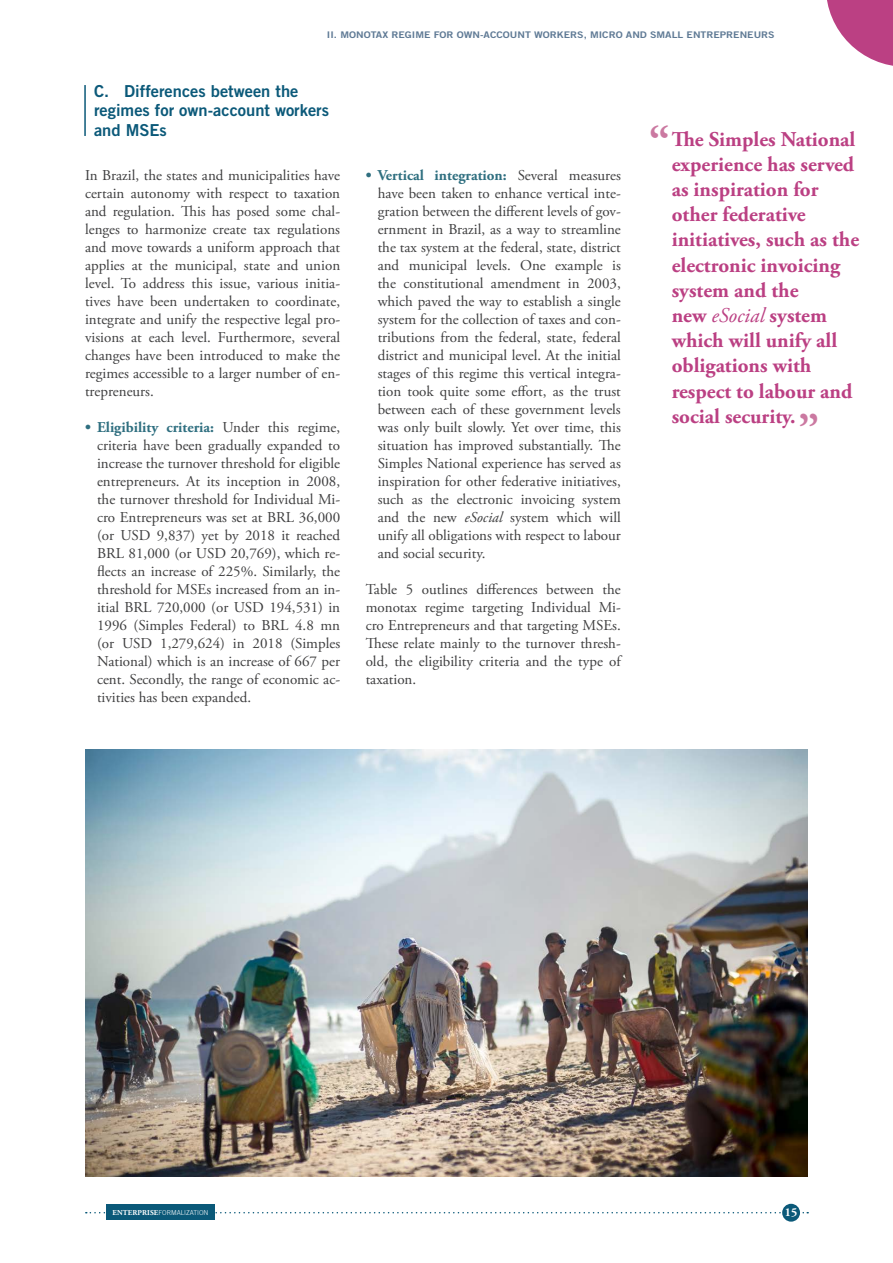
<style>
.page{position:relative;width:893px;height:1263px;background:#fff}
.page>*{position:absolute;margin:0;border:0;box-sizing:border-box;transform-origin:0 0}
.t1{font:700 43.5px "Adobe Garamond Pro";color:#cb79a1}
.quote{font:700 21px/25.2px "Adobe Garamond Pro";color:#bb4083}
.t2{font:16.5px/19.5px "Trade Gothic LT Std Bd 2";color:#0b5979}
.text{font:15px/18px "Adobe Garamond Pro";color:#3e3e3f;text-align:justify}
.t3{font:700 12px "Adobe Garamond Pro";color:#fff}
.t4{font:9.15px "Trade Gothic LT Std Bd 2";color:#5f7a95;scale:1.15 1}
.t5{font:300 6.75px "Trade Gothic LT Std";color:#fff}
.s1{font-weight:700;color:#2f6f80}
.s2{font-style:italic}
.s3{font-weight:400;font-style:italic}
.s4{font-family:"Adobe Garamond Pro";font-weight:700;font-size:7.5px}
</style>
<div class="page">
<svg style="left:86px;top:1212px;width:722px;height:1px"></svg>
<div style="left:782px;top:1204px;width:18px;height:17px;background:#0b5979;border-radius:50%"></div>
<div style="left:106px;top:1204px;width:109px;height:16px;background:#0b5979"></div>
<svg style="left:827px;top:0;width:66px;height:66px"></svg>
<hr style="left:84px;top:85px;width:2px;height:51px;background:#0b5979">
<img style="left:85px;top:749px;width:723px;height:428px">
<p class="t4" style="left:327px;top:29px;width:391px">II. MONOTAX REGIME FOR OWN-ACCOUNT WORKERS, MICRO AND SMALL ENTREPRENEURS</p>
<p class="t2" style="left:94px;top:81px;width:237px">C. Differences between the regimes for own-account workers and MSEs</p>
<p class="text" style="left:85px;top:167px;width:257px">In Brazil, the states and municipalities have certain autonomy with respect to taxation and regulation. This has posed some chal&shy;lenges to harmonize create tax regulations and move towards a uniform approach that applies at the municipal, state and union level. To address this issue, various initia&shy;tives have been undertaken to coordinate, integrate and unify the respective legal pro&shy;visions at each level. Furthermore, several changes have been introduced to make the regimes accessible to a larger number of en&shy;trepreneurs.</p>
<p class="text" style="left:97px;top:419px;width:245px;text-indent:-12px"><span class="s1">• Eligibility criteria:</span> Under this regime, criteria have been gradually expanded to increase the turnover threshold for eligible entrepreneurs. At its inception in 2008, the turnover threshold for Individual Mi&shy;cro Entrepreneurs was set at BRL 36,000 (or USD 9,837) yet by 2018 it reached BRL 81,000 (or USD 20,769), which re&shy;flects an increase of 225%. Similarly, the threshold for MSEs increased from an in&shy;itial BRL 720,000 (or USD 194,531) in 1996 (Simples Federal) to BRL 4.8 mn (or USD 1,279,624) in 2018 (Simples National) which is an increase of 667 per cent. Secondly, the range of economic ac&shy;tivities has been expanded.</p>
<p class="text" style="left:378px;top:167px;width:245px;text-indent:-12px"><span class="s1">• Vertical integration:</span> Several measures have been taken to enhance vertical inte&shy;gration between the different levels of gov&shy;ernment in Brazil, as a way to streamline the tax system at the federal, state, district and municipal levels. One example is the constitutional amendment in 2003, which paved the way to establish a single system for the collection of taxes and con&shy;tributions from the federal, state, federal district and municipal level. At the initial stages of this regime this vertical integra&shy;tion took quite some effort, as the trust between each of these government levels was only built slowly. Yet over time, this situation has improved substantially. The Simples National experience has served as inspiration for other federative initiatives, such as the electronic invoicing system and the new <span class="s2">eSocial</span> system which will unify all obligations with respect to labour and social security.</p>
<p class="text" style="left:366px;top:581px;width:257px">Table 5 outlines differences between the monotax regime targeting Individual Mi&shy;cro Entrepreneurs and that targeting MSEs.<br>These relate mainly to the turnover thresh&shy;old, the eligibility criteria and the type of taxation.</p>
<p class="t1" style="left:649px;top:117px;width:22px">“</p>
<p class="quote" style="left:672px;top:127px;width:189px">The Simples National experience has served as inspiration for other federative initiatives, such as the electronic invoicing system and the<br>new <span class="s3">eSocial</span> system which will unify all obligations with respect to labour and social security.</p>
<p class="t1" style="left:798px;top:405px;width:22px">”</p>
<p class="t5" style="left:113px;top:1208px;width:97px"><span class="s4">ENTERPRISE</span>FORMALIZATION</p>
<p class="t3" style="left:785px;top:1205px;width:14px">15</p>
</div>
